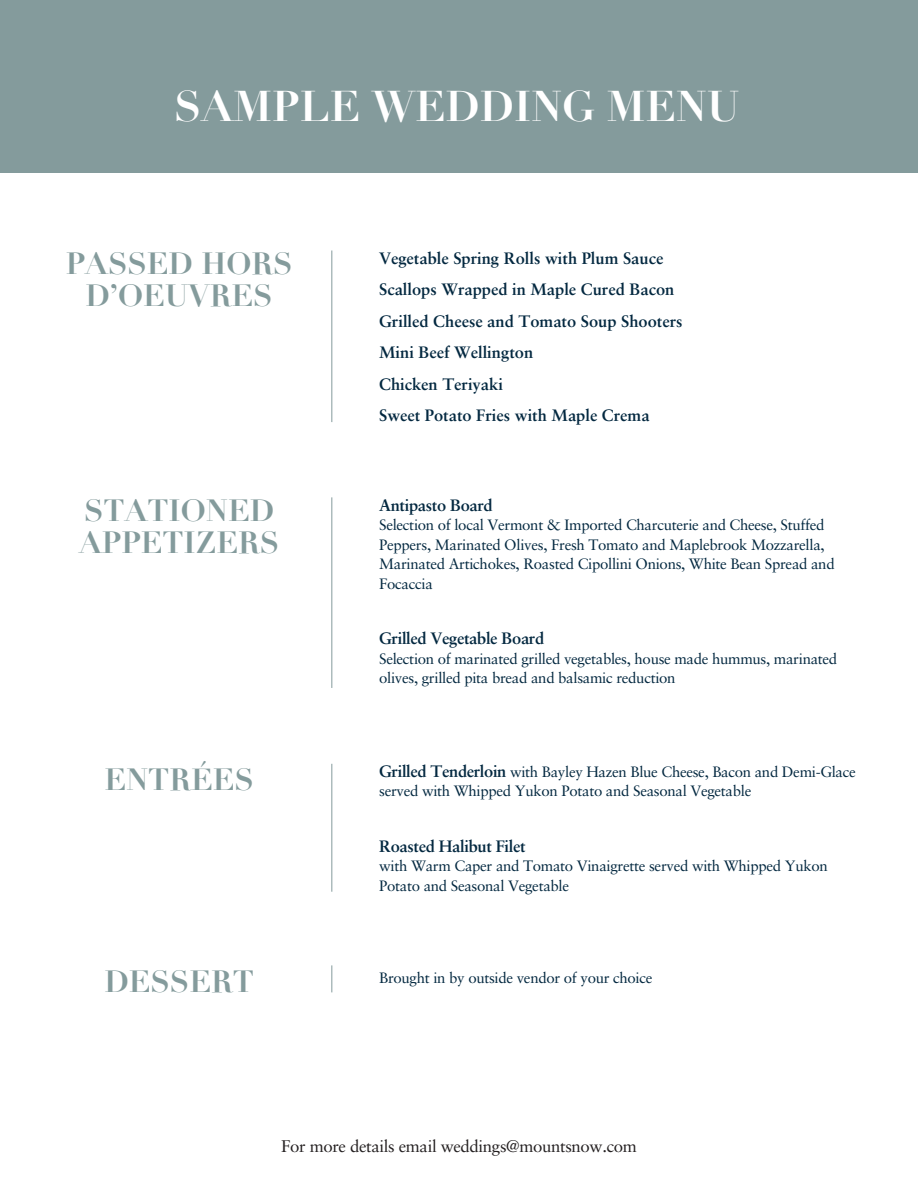
<style>
.page{position:relative;width:918px;height:1188px;background:#fff}
.page>*{position:absolute;margin:0;border:0;box-sizing:border-box;transform-origin:0 0}
.t1{font:700 42px "Didot";color:#fff}
.t2{font:700 30px/31.8px "Didot";color:#849b9c;text-align:center}
.t3{font:16.8px "Sabon";letter-spacing:-.02em;color:#231f20}
.t4{font:700 16.5px/31.5px "Sabon";color:#032840}
.t5{font:700 16.5px "Sabon";letter-spacing:-.02em;color:#032840}
.t6{font:15px/19.5px "Sabon";letter-spacing:-.02em;color:#032840}
.s1{font-weight:700;font-size:16.5px}
</style>
<div class="page">
<div style="left:0;top:0;width:918px;height:173px;background:#849b9c"></div>
<hr style="left:331px;top:250px;width:1px;height:172px;background:#849b9c">
<hr style="left:331px;top:497px;width:1px;height:191px;background:#849b9c">
<hr style="left:331px;top:764px;width:1px;height:128px;background:#849b9c">
<svg style="left:331px;top:965px;width:1px;height:27px"></svg>
<h1 class="t1" style="left:174px;top:79px;width:567px">SAMPLE WEDDING MENU</h1>
<h2 class="t2" style="left:66px;top:248px;width:228px">PASSED HORS<br>D’OEUVRES</h2>
<p class="t4" style="left:379px;top:242px;width:305px">Vegetable Spring Rolls with Plum Sauce<br>Scallops Wrapped in Maple Cured Bacon<br>Grilled Cheese and Tomato Soup Shooters<br>Mini Beef Wellington<br>Chicken Teriyaki<br>Sweet Potato Fries with Maple Crema</p>
<h2 class="t2" style="left:79px;top:495px;width:201px;text-align:left">STATIONED<br>APPETIZERS</h2>
<p class="t5" style="left:379px;top:495px;width:115px">Antipasto Board</p>
<p class="t6" style="left:379px;top:515px;width:457px">Selection of local Vermont &amp; Imported Charcuterie and Cheese, Stuffed Peppers, Marinated Olives, Fresh Tomato and Maplebrook Mozzarella, Marinated Artichokes, Roasted Cipollini Onions, White Bean Spread and Focaccia</p>
<p class="t5" style="left:379px;top:628px;width:167px">Grilled Vegetable Board</p>
<p class="t6" style="left:379px;top:648px;width:460px">Selection of marinated grilled vegetables, house made hummus, marinated olives, grilled pita bread and balsamic reduction</p>
<h2 class="t2" style="left:104px;top:764px;width:151px">ENTRÉES</h2>
<p class="t6" style="left:379px;top:762px;width:478px"><span class="s1">Grilled Tenderloin</span> with Bayley Hazen Blue Cheese, Bacon and Demi-Glace served with Whipped Yukon Potato and Seasonal Vegetable</p>
<p class="t5" style="left:379px;top:836px;width:148px">Roasted Halibut Filet</p>
<p class="t6" style="left:379px;top:856px;width:450px">with Warm Caper and Tomato Vinaigrette served with Whipped Yukon<br>Potato and Seasonal Vegetable</p>
<h2 class="t2" style="left:104px;top:966px;width:151px">DESSERT</h2>
<p class="t6" style="left:379px;top:968px;width:275px">Brought in by outside vendor of your choice</p>
<p class="t3" style="left:281px;top:1136px;width:357px">For more details email weddings@mountsnow.com</p>
</div>
